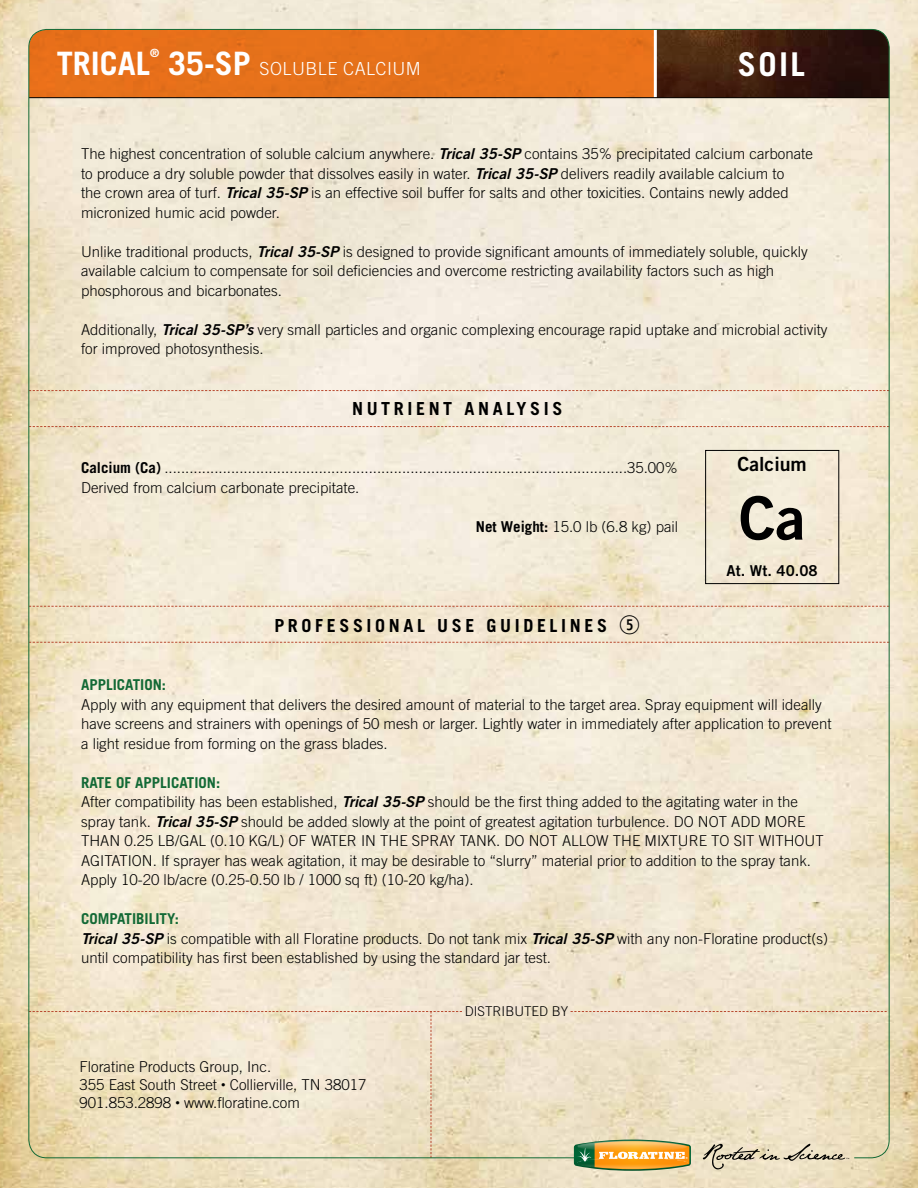
<style>
.page{position:relative;width:918px;height:1188px;background:#fff}
.page>*{position:absolute;margin:0;border:0;box-sizing:border-box;transform-origin:0 0}
.t1{font:60px "Trade Gothic LT Std Bd 2";color:#000}
.t2{font:700 32.85px "Trade Gothic LT Std";color:#fff}
.t3{font:700 32.25px "Trade Gothic LT Std";color:#fff}
.t4{font:19.5px "Trade Gothic LT Std Bd 2";color:#000}
.t5{font:700 18px "Trade Gothic LT Std";letter-spacing:.2em;color:#000}
.t6{font:300 18px "Trade Gothic LT Std";letter-spacing:.025em;color:#fff}
.t7{font:300 15px/19.5px "Trade Gothic LT Std";color:#000}
.t8{font:700 15px "Trade Gothic LT Std";color:#126935}
.t9{font:15px "Trade Gothic LT Std Bd 2";color:#000}
.t10{font:300 13.5px "Trade Gothic LT Std";color:#000}
.t11{font:700 11.4px "Trade Gothic LT Std";color:#fff}
.s1{font-weight:700;font-size:32.25px}
.s2{font-family:"Trade Gothic LT Std Bd 2 Obl";font-weight:400}
.s3{font-weight:700}
.s4{font-family:"Combi Numerals";font-weight:400;font-size:25.5px}
.s5{font-weight:700;color:#126935}
.s6{font-size:9px}
</style>
<div class="page">
<img style="left:0;top:0;width:918px;height:1188px">
<svg style="left:29px;top:1011px;width:433px;height:147px;background:#ede1c5"></svg>
<svg style="left:703px;top:1144px;width:146px;height:25px;background:#cec4ab"></svg>
<div style="left:29px;top:30px;width:625px;height:67px;background:#e6711b"></div>
<svg style="left:657px;top:29px;width:232px;height:68px;background:#3b1d0f"></svg>
<hr style="left:654px;top:29px;width:3px;height:69px;background:#fff">
<hr style="left:29px;top:97px;width:860px;height:1px;background:#000">
<svg style="left:571px;top:1011px;width:316px;height:1px"></svg>
<div style="left:705px;top:450px;width:134px;height:134px;border:1px solid #000"></div>
<svg style="left:31px;top:390px;width:856px;height:1px"></svg>
<svg style="left:31px;top:426px;width:856px;height:1px"></svg>
<svg style="left:31px;top:606px;width:856px;height:1px"></svg>
<svg style="left:31px;top:642px;width:856px;height:1px"></svg>
<img style="left:566px;top:1128px;width:133px;height:17px">
<img style="left:565px;top:1145px;width:134px;height:35px">
<svg style="left:574px;top:1140px;width:117px;height:31px;background:#c9a755"></svg>
<h3 class="t3" style="left:57px;top:44px;width:95px">TRICAL</h3>
<p class="t11" style="left:150px;top:46px;width:11px">®</p>
<p class="t6" style="left:168px;top:58px;width:254px"><span class="s1">35-SP</span> SOLUBLE CALCIUM</p>
<h2 class="t2" style="left:738px;top:45px;width:69px">SOIL</h2>
<p class="t7" style="left:81px;top:144px;width:733px">The highest concentration of soluble calcium anywhere. <span class="s2">Trical 35-SP</span> contains 35% precipitated calcium carbonate to produce a dry soluble powder that dissolves easily in water. <span class="s2">Trical 35-SP</span> delivers readily available calcium to<br>the crown area of turf. <span class="s2">Trical 35-SP</span> is an effective soil buffer for salts and other toxicities. Contains newly added micronized humic acid powder.</p>
<p class="t7" style="left:81px;top:242px;width:728px">Unlike traditional products, <span class="s2">Trical 35-SP</span> is designed to provide significant amounts of immediately soluble, quickly available calcium to compensate for soil deficiencies and overcome restricting availability factors such as high phosphorous and bicarbonates.</p>
<p class="t7" style="left:81px;top:320px;width:748px">Additionally, <span class="s2">Trical 35-SP’s</span> very small particles and organic complexing encourage rapid uptake and microbial activity for improved photosynthesis.</p>
<p class="t5" style="left:352px;top:397px;width:212px">NUTRIENT ANALYSIS</p>
<p class="t7" style="left:81px;top:458px;width:598px"><span class="s3">Calcium (Ca)</span> ...............................................................................................................35.00%<br>Derived from calcium carbonate precipitate.</p>
<p class="t7" style="left:476px;top:517px;width:204px"><span class="s3">Net Weight:</span> 15.0 lb (6.8 kg) pail</p>
<p class="t5" style="left:274px;top:614px;width:367px">PROFESSIONAL USE GUIDELINES <span class="s4">t</span></p>
<h3 class="t4" style="left:738px;top:452px;width:71px">Calcium</h3>
<h1 class="t1" style="left:739px;top:481px;width:68px">Ca</h1>
<p class="t9" style="left:727px;top:562px;width:93px">At. Wt. 40.08</p>
<p class="t8" style="left:81px;top:675px;width:87px">APPLICATION:</p>
<p class="t7" style="left:81px;top:694px;width:752px">Apply with any equipment that delivers the desired amount of material to the target area. Spray equipment will ideally have screens and strainers with openings of 50 mesh or larger. Lightly water in immediately after application to prevent a light residue from forming on the grass blades.</p>
<p class="t7" style="left:81px;top:772px;width:744px"><span class="s5">RATE OF APPLICATION:<br></span>After compatibility has been established, <span class="s2">Trical 35-SP</span> should be the first thing added to the agitating water in the spray tank. <span class="s2">Trical 35-SP</span> should be added slowly at the point of greatest agitation turbulence. DO NOT ADD MORE THAN 0.25 LB/GAL (0.10 KG/L) OF WATER IN THE SPRAY TANK. DO NOT ALLOW THE MIXTURE TO SIT WITHOUT AGITATION. If sprayer has weak agitation, it may be desirable to “slurry” material prior to addition to the spray tank.<br>Apply 10-20 lb/acre (0.25-0.50 lb / 1000 sq ft) (10-20 kg/ha).</p>
<p class="t7" style="left:81px;top:909px;width:749px"><span class="s5">COMPATIBILITY:<br></span><span class="s2">Trical 35-SP</span> is compatible with all Floratine products. Do not tank mix <span class="s2">Trical 35-SP</span> with any non-Floratine product(s) until compatibility has first been established by using the standard jar test.</p>
<p class="t7" style="left:79px;top:1057px;width:289px;line-height:18px">Floratine Products Group, Inc.<br>355 East South Street <span class="s6">•</span> Collierville, TN 38017<br>901.853.2898 <span class="s6">•</span> www.floratine.com</p>
<p class="t10" style="left:465px;top:1003px;width:105px">DISTRIBUTED BY</p>
</div>
